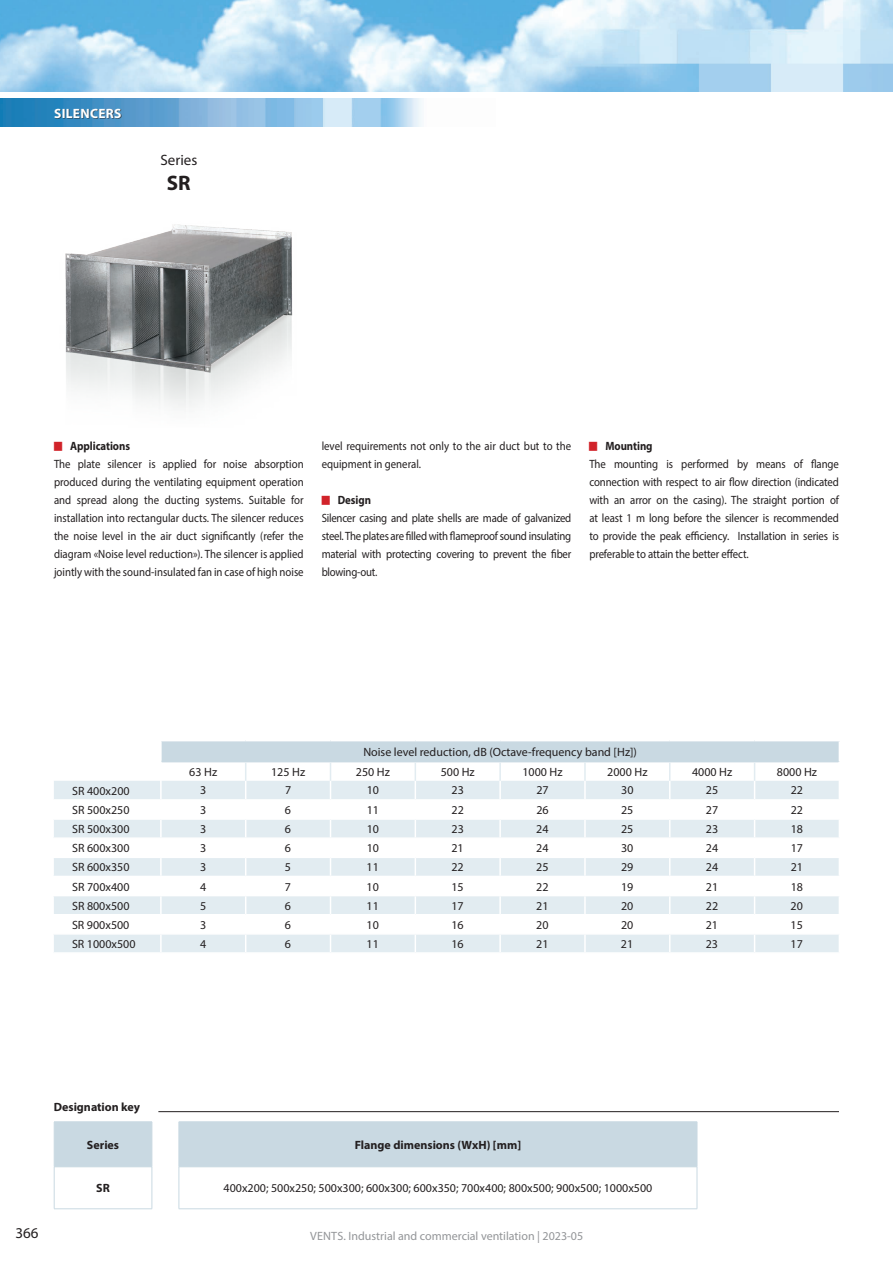
<style>
.page{position:relative;width:893px;height:1263px;background:#fff}
.page>*{position:absolute;margin:0;border:0;box-sizing:border-box;transform-origin:0 0}
.t1{font:700 21px "Myriad Pro";color:#231f20}
.t2{font:15px "Myriad Pro";color:#231f20}
.t3{font:700 13.5px "Myriad Pro";letter-spacing:.02em;color:#fff}
.t4{font:12px/18px "Myriad Pro";color:#231f20;text-align:justify;scale:.9 1}
.t5{font:12px "Myriad Pro";color:#231f20}
.t6{font:12px "Myriad Pro";color:#939598}
.t7{font:700 12px "Myriad Pro";color:#231f20}
.t8{font:700 12px "Myriad Pro";color:#231f20;scale:.9 1}
</style>
<div class="page">
<img style="left:0;top:0;width:893px;height:91px">
<img style="left:0;top:99px;width:422px;height:27px">
<img style="left:65px;top:224px;width:228px;height:184px">
<div style="left:55px;top:109px;width:66px;height:10px;background:#231f20;opacity:.7"></div>
<svg style="left:54px;top:741px;width:786px;height:211px"></svg>
<div style="left:55px;top:1122px;width:642px;height:45px;background:#c9d9e2"></div>
<hr style="left:697px;top:1122px;width:1px;height:44px;background:#c9d9e2">
<hr style="left:54px;top:1167px;width:1px;height:41px;background:#c9d9e2">
<hr style="left:697px;top:1167px;width:1px;height:41px;background:#c9d9e2">
<hr style="left:54px;top:1208px;width:98px;height:1px;background:#c9d9e2">
<hr style="left:179px;top:1208px;width:518px;height:1px;background:#c9d9e2">
<hr style="left:54px;top:1121px;width:98px;height:1px;background:#c9d9e2">
<hr style="left:54px;top:1122px;width:1px;height:44px;background:#c9d9e2">
<hr style="left:179px;top:1121px;width:518px;height:1px;background:#c9d9e2">
<hr style="left:54px;top:1166px;width:98px;height:1px;background:#c9d9e2">
<hr style="left:179px;top:1166px;width:518px;height:1px;background:#c9d9e2">
<hr style="left:152px;top:1122px;width:1px;height:44px;background:#c9d9e2">
<hr style="left:152px;top:1167px;width:1px;height:41px;background:#c9d9e2">
<hr style="left:179px;top:1122px;width:1px;height:44px;background:#c9d9e2">
<hr style="left:179px;top:1167px;width:1px;height:41px;background:#c9d9e2">
<hr style="left:158px;top:1111px;width:681px;height:1px;background:#231f20">
<p class="t3" style="left:54px;top:104px;width:69px">SILENCERS</p>
<p class="t2" style="left:160px;top:150px;width:38px">Series</p>
<h1 class="t1" style="left:167px;top:169px;width:25px">SR</h1>
<p class="t8" style="left:70px;top:438px;width:68px">Applications</p>
<p class="t4" style="left:54px;top:455px;width:279px">The plate silencer is applied for noise absorption produced during the ventilating equipment operation and spread along the ducting systems. Suitable for installation into rectangular ducts. The silencer reduces the noise level in the air duct significantly (refer the diagram «Noise level reduction»). The silencer is applied jointly with the sound-insulated fan in case of high noise</p>
<p class="t4" style="left:322px;top:437px;width:279px">level requirements not only to the air duct but to the equipment in general.</p>
<p class="t8" style="left:338px;top:492px;width:38px">Design</p>
<p class="t4" style="left:322px;top:509px;width:279px">Silencer casing and plate shells are made of galvanized steel. The plates are filled with flameproof sound insulating material with protecting covering to prevent the fiber blowing-out.</p>
<p class="t8" style="left:605px;top:438px;width:54px">Mounting</p>
<p class="t4" style="left:589px;top:455px;width:279px">The mounting is performed by means of flange connection with respect to air flow direction (indicated with an arror on the casing). The straight portion of at least 1 m long before the silencer is recommended to provide the peak efficiency. Installation in series is preferable to attain the better effect.</p>
<p class="t5" style="left:363px;top:744px;width:275px">Noise level reduction, dB (Octave-frequency band [Hz])</p>
<p class="t5" style="left:189px;top:765px;width:29px">63 Hz</p>
<p class="t5" style="left:271px;top:765px;width:36px">125 Hz</p>
<p class="t5" style="left:356px;top:765px;width:36px">250 Hz</p>
<p class="t5" style="left:441px;top:765px;width:36px">500 Hz</p>
<p class="t5" style="left:522px;top:765px;width:42px">1000 Hz</p>
<p class="t5" style="left:607px;top:765px;width:42px">2000 Hz</p>
<p class="t5" style="left:692px;top:765px;width:42px">4000 Hz</p>
<p class="t5" style="left:777px;top:765px;width:42px">8000 Hz</p>
<p class="t5" style="left:72px;top:783px;width:59px">SR 400x200</p>
<p class="t5" style="left:200px;top:783px;width:8px">3</p>
<p class="t5" style="left:285px;top:783px;width:8px">7</p>
<p class="t5" style="left:367px;top:783px;width:14px">10</p>
<p class="t5" style="left:452px;top:783px;width:14px">23</p>
<p class="t5" style="left:536px;top:783px;width:14px">27</p>
<p class="t5" style="left:621px;top:783px;width:14px">30</p>
<p class="t5" style="left:706px;top:783px;width:14px">25</p>
<p class="t5" style="left:791px;top:783px;width:14px">22</p>
<p class="t5" style="left:72px;top:802px;width:59px">SR 500x250</p>
<p class="t5" style="left:200px;top:802px;width:8px">3</p>
<p class="t5" style="left:285px;top:802px;width:8px">6</p>
<p class="t5" style="left:367px;top:802px;width:14px">11</p>
<p class="t5" style="left:451px;top:802px;width:14px">22</p>
<p class="t5" style="left:536px;top:802px;width:14px">26</p>
<p class="t5" style="left:621px;top:802px;width:14px">25</p>
<p class="t5" style="left:706px;top:802px;width:14px">27</p>
<p class="t5" style="left:791px;top:802px;width:14px">22</p>
<p class="t5" style="left:72px;top:822px;width:59px">SR 500x300</p>
<p class="t5" style="left:200px;top:822px;width:8px">3</p>
<p class="t5" style="left:285px;top:822px;width:8px">6</p>
<p class="t5" style="left:367px;top:822px;width:14px">10</p>
<p class="t5" style="left:451px;top:822px;width:14px">23</p>
<p class="t5" style="left:536px;top:822px;width:14px">24</p>
<p class="t5" style="left:621px;top:822px;width:14px">25</p>
<p class="t5" style="left:706px;top:822px;width:14px">23</p>
<p class="t5" style="left:791px;top:822px;width:14px">18</p>
<p class="t5" style="left:72px;top:841px;width:59px">SR 600x300</p>
<p class="t5" style="left:200px;top:841px;width:8px">3</p>
<p class="t5" style="left:285px;top:841px;width:8px">6</p>
<p class="t5" style="left:367px;top:841px;width:14px">10</p>
<p class="t5" style="left:451px;top:841px;width:14px">21</p>
<p class="t5" style="left:536px;top:841px;width:14px">24</p>
<p class="t5" style="left:621px;top:841px;width:14px">30</p>
<p class="t5" style="left:706px;top:841px;width:14px">24</p>
<p class="t5" style="left:791px;top:841px;width:14px">17</p>
<p class="t5" style="left:72px;top:860px;width:59px">SR 600x350</p>
<p class="t5" style="left:200px;top:860px;width:8px">3</p>
<p class="t5" style="left:285px;top:860px;width:8px">5</p>
<p class="t5" style="left:367px;top:860px;width:14px">11</p>
<p class="t5" style="left:451px;top:860px;width:14px">22</p>
<p class="t5" style="left:536px;top:860px;width:14px">25</p>
<p class="t5" style="left:621px;top:860px;width:14px">29</p>
<p class="t5" style="left:706px;top:860px;width:14px">24</p>
<p class="t5" style="left:791px;top:860px;width:14px">21</p>
<p class="t5" style="left:72px;top:879px;width:59px">SR 700x400</p>
<p class="t5" style="left:200px;top:879px;width:8px">4</p>
<p class="t5" style="left:285px;top:879px;width:8px">7</p>
<p class="t5" style="left:367px;top:879px;width:14px">10</p>
<p class="t5" style="left:451px;top:879px;width:14px">15</p>
<p class="t5" style="left:536px;top:879px;width:14px">22</p>
<p class="t5" style="left:621px;top:879px;width:14px">19</p>
<p class="t5" style="left:706px;top:879px;width:14px">21</p>
<p class="t5" style="left:791px;top:879px;width:14px">18</p>
<p class="t5" style="left:72px;top:898px;width:59px">SR 800x500</p>
<p class="t5" style="left:200px;top:898px;width:8px">5</p>
<p class="t5" style="left:285px;top:898px;width:8px">6</p>
<p class="t5" style="left:367px;top:898px;width:14px">11</p>
<p class="t5" style="left:451px;top:898px;width:14px">17</p>
<p class="t5" style="left:536px;top:898px;width:14px">21</p>
<p class="t5" style="left:621px;top:898px;width:14px">20</p>
<p class="t5" style="left:706px;top:898px;width:14px">22</p>
<p class="t5" style="left:791px;top:898px;width:14px">20</p>
<p class="t5" style="left:72px;top:917px;width:59px">SR 900x500</p>
<p class="t5" style="left:200px;top:917px;width:8px">3</p>
<p class="t5" style="left:285px;top:917px;width:8px">6</p>
<p class="t5" style="left:367px;top:917px;width:14px">10</p>
<p class="t5" style="left:451px;top:917px;width:14px">16</p>
<p class="t5" style="left:536px;top:917px;width:14px">20</p>
<p class="t5" style="left:621px;top:917px;width:14px">20</p>
<p class="t5" style="left:706px;top:917px;width:14px">21</p>
<p class="t5" style="left:791px;top:917px;width:14px">15</p>
<p class="t5" style="left:72px;top:936px;width:65px">SR 1000x500</p>
<p class="t5" style="left:200px;top:936px;width:8px">4</p>
<p class="t5" style="left:285px;top:936px;width:8px">6</p>
<p class="t5" style="left:367px;top:936px;width:14px">11</p>
<p class="t5" style="left:451px;top:936px;width:14px">16</p>
<p class="t5" style="left:536px;top:936px;width:14px">21</p>
<p class="t5" style="left:621px;top:936px;width:14px">21</p>
<p class="t5" style="left:706px;top:936px;width:14px">23</p>
<p class="t5" style="left:791px;top:936px;width:14px">17</p>
<p class="t2" style="left:15px;top:1224px;width:25px">366</p>
<p class="t7" style="left:54px;top:1099px;width:88px">Designation key</p>
<p class="t7" style="left:87px;top:1137px;width:34px">Series</p>
<p class="t7" style="left:355px;top:1137px;width:168px">Flange dimensions (WxH) [mm]</p>
<p class="t7" style="left:96px;top:1180px;width:15px">SR</p>
<p class="t5" style="left:224px;top:1181px;width:430px">400x200; 500x250; 500x300; 600x300; 600x350; 700x400; 800x500; 900x500; 1000x500</p>
<p class="t6" style="left:310px;top:1229px;width:275px">VENTS. Industrial and commercial ventilation | 2023-05</p>
</div>
